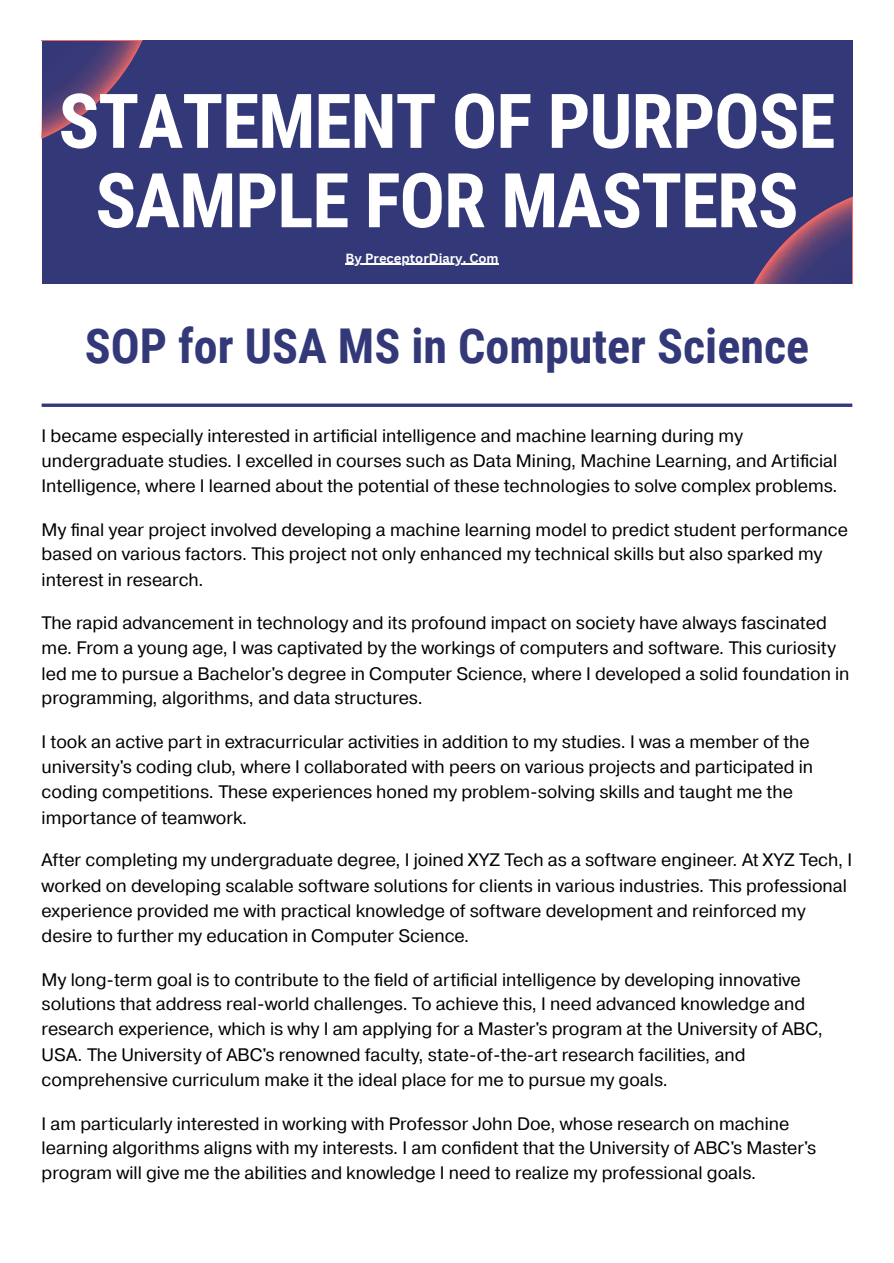
<style>
.page{position:relative;width:894px;height:1263px;background:#fff}
.page>*{position:absolute;margin:0;border:0;box-sizing:border-box;transform-origin:0 0}
.t1{font:700 75.6px "Roboto Condensed";letter-spacing:-.015em;color:#fff}
.t2{font:700 48px "Roboto Condensed";color:#333879}
.t3{font:18px/25.2px "Pragmatica";color:#000}
.t4{font:700 12.9px "Canva Sans";color:#fff}
</style>
<div class="page">
<div style="left:42px;top:40px;width:810px;height:244px;background:#333879"></div>
<svg style="left:42px;top:40px;width:101px;height:99px"></svg>
<svg style="left:753px;top:197px;width:99px;height:87px"></svg>
<hr style="left:345px;top:263px;width:153px;height:2px;background:#fff">
<hr style="left:42px;top:404px;width:810px;height:3px;background:#333879">
<p class="t1" style="left:58px;top:78px;width:778px">STATEMENT OF PURPOSE</p>
<p class="t1" style="left:95px;top:157px;width:704px">SAMPLE FOR MASTERS</p>
<p class="t4" style="left:345px;top:249px;width:155px">By PreceptorDiary. Com</p>
<p class="t2" style="left:85px;top:319px;width:725px">SOP for USA MS in Computer Science</p>
<p class="t3" style="left:42px;top:424px;width:797px;line-height:24.8px">I became especially interested in artificial intelligence and machine learning during my undergraduate studies. I excelled in courses such as Data Mining, Machine Learning, and Artificial<br>Intelligence, where I learned about the potential of these technologies to solve complex problems.</p>
<p class="t3" style="left:42px;top:517px;width:807px">My final year project involved developing a machine learning model to predict student performance based on various factors. This project not only enhanced my technical skills but also sparked my interest in research.</p>
<p class="t3" style="left:42px;top:611px;width:809px">The rapid advancement in technology and its profound impact on society have always fascinated me. From a young age, I was captivated by the workings of computers and software. This curiosity led me to pursue a Bachelor's degree in Computer Science, where I developed a solid foundation in programming, algorithms, and data structures.</p>
<p class="t3" style="left:42px;top:730px;width:772px">I took an active part in extracurricular activities in addition to my studies. I was a member of the university's coding club, where I collaborated with peers on various projects and participated in coding competitions. These experiences honed my problem-solving skills and taught me the importance of teamwork.</p>
<p class="t3" style="left:42px;top:848px;width:811px">After completing my undergraduate degree, I joined XYZ Tech as a software engineer. At XYZ Tech, I worked on developing scalable software solutions for clients in various industries. This professional experience provided me with practical knowledge of software development and reinforced my desire to further my education in Computer Science.</p>
<p class="t3" style="left:42px;top:967px;width:782px">My long-term goal is to contribute to the field of artificial intelligence by developing innovative solutions that address real-world challenges. To achieve this, I need advanced knowledge and research experience, which is why I am applying for a Master's program at the University of ABC, USA. The University of ABC's renowned faculty, state-of-the-art research facilities, and comprehensive curriculum make it the ideal place for me to pursue my goals.</p>
<p class="t3" style="left:42px;top:1112px;width:775px;line-height:24.8px">I am particularly interested in working with Professor John Doe, whose research on machine learning algorithms aligns with my interests. I am confident that the University of ABC's Master's program will give me the abilities and knowledge I need to realize my professional goals.</p>
</div>
